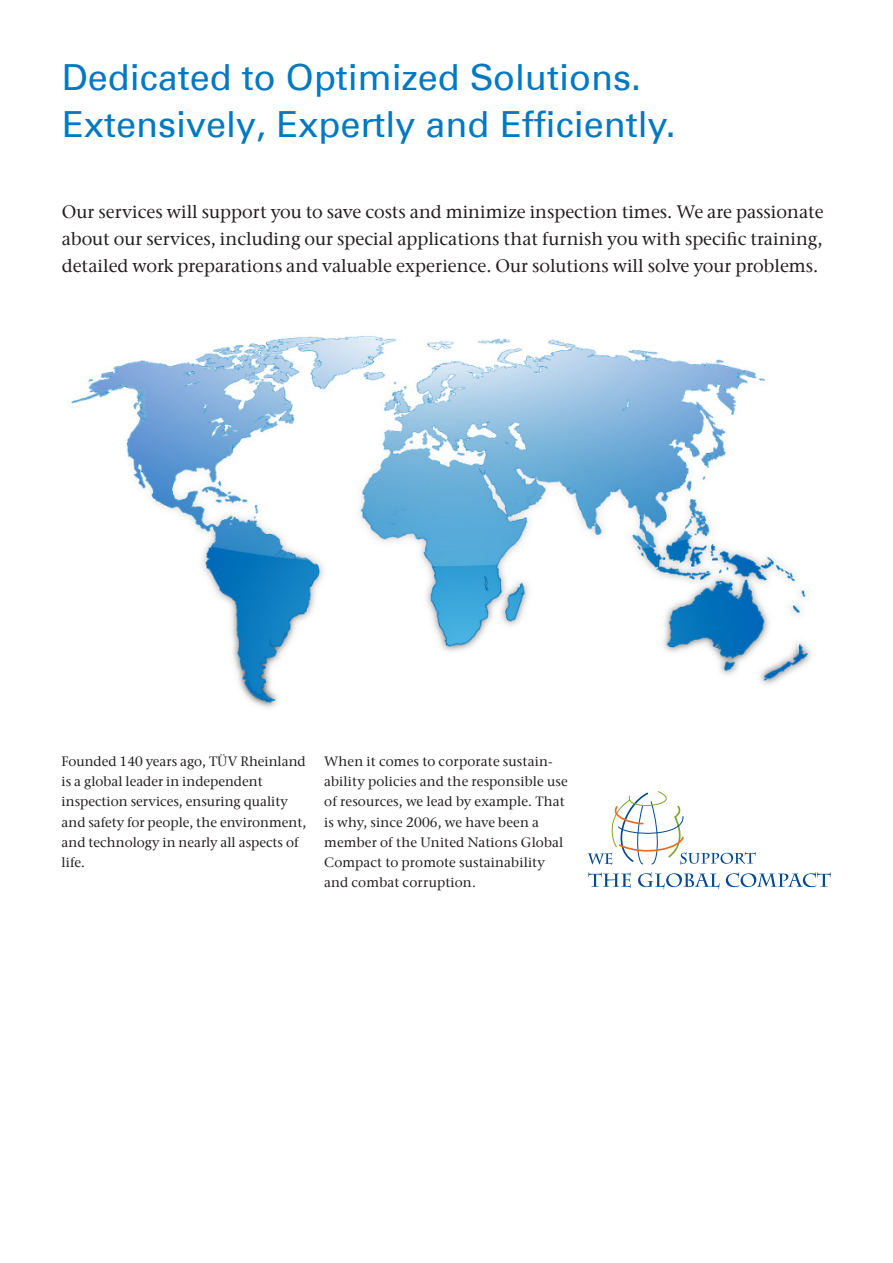
<style>
.page{position:relative;width:893px;height:1263px;background:#fff}
.page>*{position:absolute;margin:0;border:0;box-sizing:border-box;transform-origin:0 0}
.t1{font:36px/47.2px "Univers Com 55 Roman";color:#0079c2}
.t2{font:500 18px/27px "ITC Stone Serif Com";color:#231f20;text-align:justify}
.t3{font:500 13.5px/20.2px "ITC Stone Serif Com";letter-spacing:.005em;color:#231f20}
</style>
<div class="page">
<img style="left:71px;top:336px;width:740px;height:372px">
<svg style="left:588px;top:872px;width:43px;height:16px"></svg>
<svg style="left:638px;top:872px;width:82px;height:17px"></svg>
<svg style="left:726px;top:872px;width:105px;height:15px"></svg>
<svg style="left:588px;top:791px;width:168px;height:74px"></svg>
<h1 class="t1" style="left:62px;top:53px;width:615px">Dedicated to Optimized Solutions.<br>Extensively, Expertly and Efficiently.</h1>
<p class="t2" style="left:62px;top:198px;width:763px">Our services will support you to save costs and minimize inspection times. We are passionate about our services, including our special applications that furnish you with specific training, detailed work preparations and valuable experience. Our solutions will solve your problems.</p>
<p class="t3" style="left:62px;top:751px;width:246px">Founded 140 years ago, TÜV Rheinland is a global leader in independent inspection services, ensuring quality and safety for people, the environment, and technology in nearly all aspects of life.</p>
<p class="t3" style="left:324px;top:751px;width:245px">When it comes to corporate sustain&shy;ability policies and the responsible use of resources, we lead by example. That is why, since 2006, we have been a member of the United Nations Global Compact to promote sustainability and combat corruption.</p>
</div>
